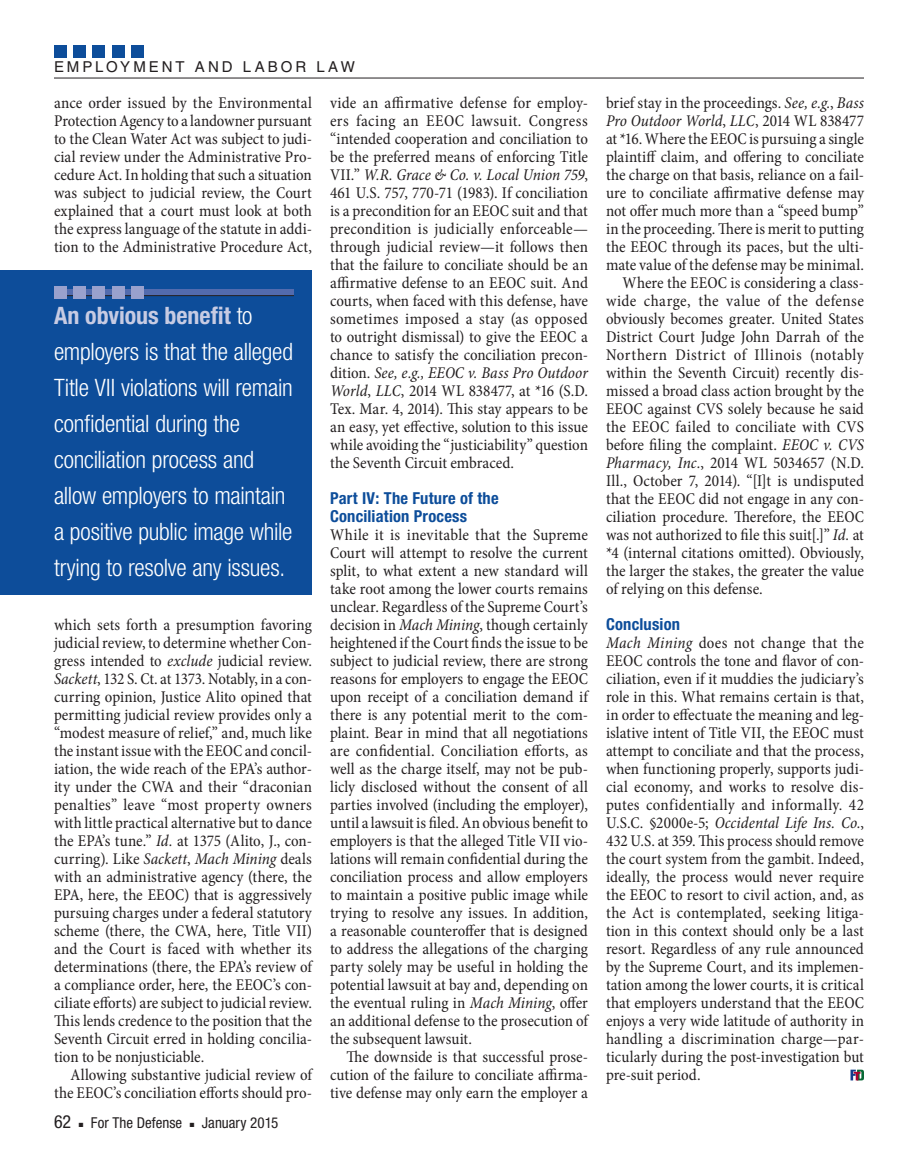
<style>
.page{position:relative;width:918px;height:1175px;background:#fff}
.page>*{position:absolute;margin:0;border:0;box-sizing:border-box;transform-origin:0 0}
.pullout_LH_block{font:300 condensed 24px/36px "Helvetica Neue";letter-spacing:-.01em;color:#fff}
.t1{font:condensed 18px "Helvetica Neue";color:#231f20}
.body_para_ind{font:condensed 16.5px/18px "Minion Pro";color:#231f20;text-align:justify}
.body_no_ind{font:condensed 16.5px/18px "Minion Pro";color:#231f20;text-align:justify}
.subhead_1{font:700 condensed 16.5px/18px "Helvetica Neue";letter-spacing:.015em;color:#0d4d9a}
.t2{font:condensed 15px "Helvetica Neue";letter-spacing:.005em;color:#231f20}
.t3{font:15px "Helvetica";letter-spacing:.2em;color:#231f20}
.s1{font-style:italic}
.s2{font-weight:700;color:#c7cbe3}
</style>
<div class="page">
<hr style="left:54px;top:78px;width:810px;height:1px;background:#231f20">
<div style="left:54px;top:45px;width:12px;height:12px;background:#0d4d9a"></div>
<div style="left:73px;top:45px;width:13px;height:12px;background:#0d4d9a"></div>
<div style="left:93px;top:45px;width:12px;height:12px;background:#0d4d9a"></div>
<div style="left:112px;top:45px;width:13px;height:12px;background:#0d4d9a"></div>
<div style="left:132px;top:45px;width:12px;height:12px;background:#0d4d9a"></div>
<svg style="left:851px;top:1069px;width:13px;height:11px"></svg>
<div style="left:0;top:270px;width:312px;height:324px;background:#0d4d9a"></div>
<div style="left:54px;top:290px;width:240px;height:6px;background:#526bae"></div>
<hr style="left:54px;top:295px;width:240px;height:1px;background:#231f20">
<div style="left:54px;top:286px;width:12px;height:13px;background:#99a1cd"></div>
<div style="left:73px;top:286px;width:13px;height:13px;background:#99a1cd"></div>
<div style="left:93px;top:286px;width:12px;height:13px;background:#99a1cd"></div>
<div style="left:112px;top:286px;width:13px;height:13px;background:#99a1cd"></div>
<div style="left:132px;top:286px;width:12px;height:13px;background:#99a1cd"></div>
<p class="t3" style="left:54px;top:58px;width:302px">EMPLOYMENT AND LABOR LAW</p>
<p class="body_para_ind" style="left:54px;top:94px;width:260px">ance order issued by the Environmental Protection Agency to a landowner pursuant to the Clean Water Act was subject to judi&shy;cial review under the Administrative Pro&shy;cedure Act. In holding that such a situation was subject to judicial review, the Court explained that a court must look at both the express language of the statute in addi&shy;tion to the Administrative Procedure Act,</p>
<p class="body_para_ind" style="left:330px;top:94px;width:260px">vide an affirmative defense for employ&shy;ers facing an EEOC lawsuit. Congress “intended cooperation and conciliation to be the preferred means of enforcing Title VII.” <span class="s1">W.R. Grace &amp; Co. v. Local Union 759</span>, 461 U.S. 757, 770-71 (1983). If conciliation is a precondition for an EEOC suit and that precondition is judicially enforceable— through judicial review—it follows then that the failure to conciliate should be an affirmative defense to an EEOC suit. And courts, when faced with this defense, have sometimes imposed a stay (as opposed to outright dismissal) to give the EEOC a chance to satisfy the conciliation precon&shy;dition. <span class="s1">See, e.g., EEOC v. Bass Pro Outdoor World</span>, <span class="s1">LLC</span>, 2014 WL 838477, at *16 (S.D.<br>Tex. Mar. 4, 2014). This stay appears to be an easy, yet effective, solution to this issue while avoiding the “justiciability” question the Seventh Circuit embraced.</p>
<p class="subhead_1" style="left:330px;top:489px;width:170px">Part IV: The Future of the<br>Conciliation Process</p>
<p class="body_no_ind" style="left:330px;top:526px;width:260px">While it is inevitable that the Supreme Court will attempt to resolve the current split, to what extent a new standard will take root among the lower courts remains unclear. Regardless of the Supreme Court’s decision in <span class="s1">Mach Mining</span>, though certainly heightened if the Court finds the issue to be subject to judicial review, there are strong reasons for employers to engage the EEOC upon receipt of a conciliation demand if there is any potential merit to the com&shy;plaint. Bear in mind that all negotiations are confidential. Conciliation efforts, as well as the charge itself, may not be pub&shy;licly disclosed without the consent of all parties involved (including the employer), until a lawsuit is filed. An obvious benefit to employers is that the alleged Title VII vio&shy;lations will remain confidential during the conciliation process and allow employers to maintain a positive public image while trying to resolve any issues. In addition, a reasonable counteroffer that is designed to address the allegations of the charging party solely may be useful in holding the potential lawsuit at bay and, depending on the eventual ruling in <span class="s1">Mach Mining</span>, offer an additional defense to the prosecution of the subsequent lawsuit.</p>
<p class="body_para_ind" style="left:330px;top:1048px;width:260px;text-indent:16px">The downside is that successful prose&shy;cution of the failure to conciliate affirma&shy;tive defense may only earn the employer a</p>
<p class="pullout_LH_block" style="left:54px;top:297px;width:241px"><span class="s2">An obvious benefit</span> to employers is that the alleged<br>Title VII violations will remain confidential during the conciliation process and allow employers to maintain a positive public image while trying to resolve any issues.</p>
<p class="body_para_ind" style="left:54px;top:616px;width:260px">which sets forth a presumption favoring judicial review, to determine whether Con&shy;gress intended to <span class="s1">exclude</span> judicial review.<br><span class="s1">Sackett</span>, 132 S. Ct. at 1373. Notably, in a con&shy;curring opinion, Justice Alito opined that permitting judicial review provides only a “modest measure of relief,” and, much like the instant issue with the EEOC and concil&shy;iation, the wide reach of the EPA’s author&shy;ity under the CWA and their “draconian penalties” leave “most property owners with little practical alternative but to dance the EPA’s tune.” <span class="s1">Id.</span> at 1375 (Alito, J., con&shy;curring). Like <span class="s1">Sackett</span>, <span class="s1">Mach Mining</span> deals with an administrative agency (there, the EPA, here, the EEOC) that is aggressively pursuing charges under a federal statutory scheme (there, the CWA, here, Title VII) and the Court is faced with whether its determinations (there, the EPA’s review of a compliance order, here, the EEOC’s con&shy;ciliate efforts) are subject to judicial review.<br>This lends credence to the position that the Seventh Circuit erred in holding concilia&shy;tion to be nonjusticiable.</p>
<p class="body_para_ind" style="left:54px;top:1066px;width:260px;text-align:right">Allowing substantive judicial review of the EEOC’s conciliation efforts should pro-</p>
<p class="t1" style="left:54px;top:1111px;width:19px">62</p>
<p class="t2" style="left:79px;top:1114px;width:105px">■ For The Defense</p>
<p class="t2" style="left:190px;top:1114px;width:90px">■ January 2015</p>
<p class="body_para_ind" style="left:606px;top:94px;width:260px">brief stay in the proceedings. <span class="s1">See, e.g.</span>, <span class="s1">Bass Pro Outdoor World</span>, <span class="s1">LLC</span>, 2014 WL 838477 at *16. Where the EEOC is pursuing a single plaintiff claim, and offering to conciliate the charge on that basis, reliance on a fail&shy;ure to conciliate affirmative defense may not offer much more than a “speed bump” in the proceeding. There is merit to putting the EEOC through its paces, but the ulti&shy;mate value of the defense may be minimal.</p>
<p class="body_para_ind" style="left:606px;top:274px;width:260px;text-indent:16px">Where the EEOC is considering a class&shy;wide charge, the value of the defense obviously becomes greater. United States District Court Judge John Darrah of the Northern District of Illinois (notably within the Seventh Circuit) recently dis&shy;missed a broad class action brought by the EEOC against CVS solely because he said the EEOC failed to conciliate with CVS before filing the complaint. <span class="s1">EEOC v. CVS Pharmacy, Inc.</span>, 2014 WL 5034657 (N.D.<br>Ill., October 7, 2014). “[I]t is undisputed that the EEOC did not engage in any con&shy;ciliation procedure. Therefore, the EEOC was not authorized to file this suit[.]” <span class="s1">Id.</span> at *4 (internal citations omitted). Obviously, the larger the stakes, the greater the value of relying on this defense.</p>
<p class="subhead_1" style="left:606px;top:615px;width:76px">Conclusion</p>
<p class="body_no_ind" style="left:606px;top:634px;width:260px"><span class="s1">Mach Mining</span> does not change that the EEOC controls the tone and flavor of con&shy;ciliation, even if it muddies the judiciary’s role in this. What remains certain is that, in order to effectuate the meaning and leg&shy;islative intent of Title VII, the EEOC must attempt to conciliate and that the process, when functioning properly, supports judi&shy;cial economy, and works to resolve dis&shy;putes confidentially and informally. 42<br>U.S.C. §2000e-5; <span class="s1">Occidental Life Ins. Co.</span>, 432 U.S. at 359. This process should remove the court system from the gambit. Indeed, ideally, the process would never require the EEOC to resort to civil action, and, as the Act is contemplated, seeking litiga&shy;tion in this context should only be a last resort. Regardless of any rule announced by the Supreme Court, and its implemen&shy;tation among the lower courts, it is critical that employers understand that the EEOC enjoys a very wide latitude of authority in handling a discrimination charge—par&shy;ticularly during the post-investigation but pre-suit period.</p>
</div>
